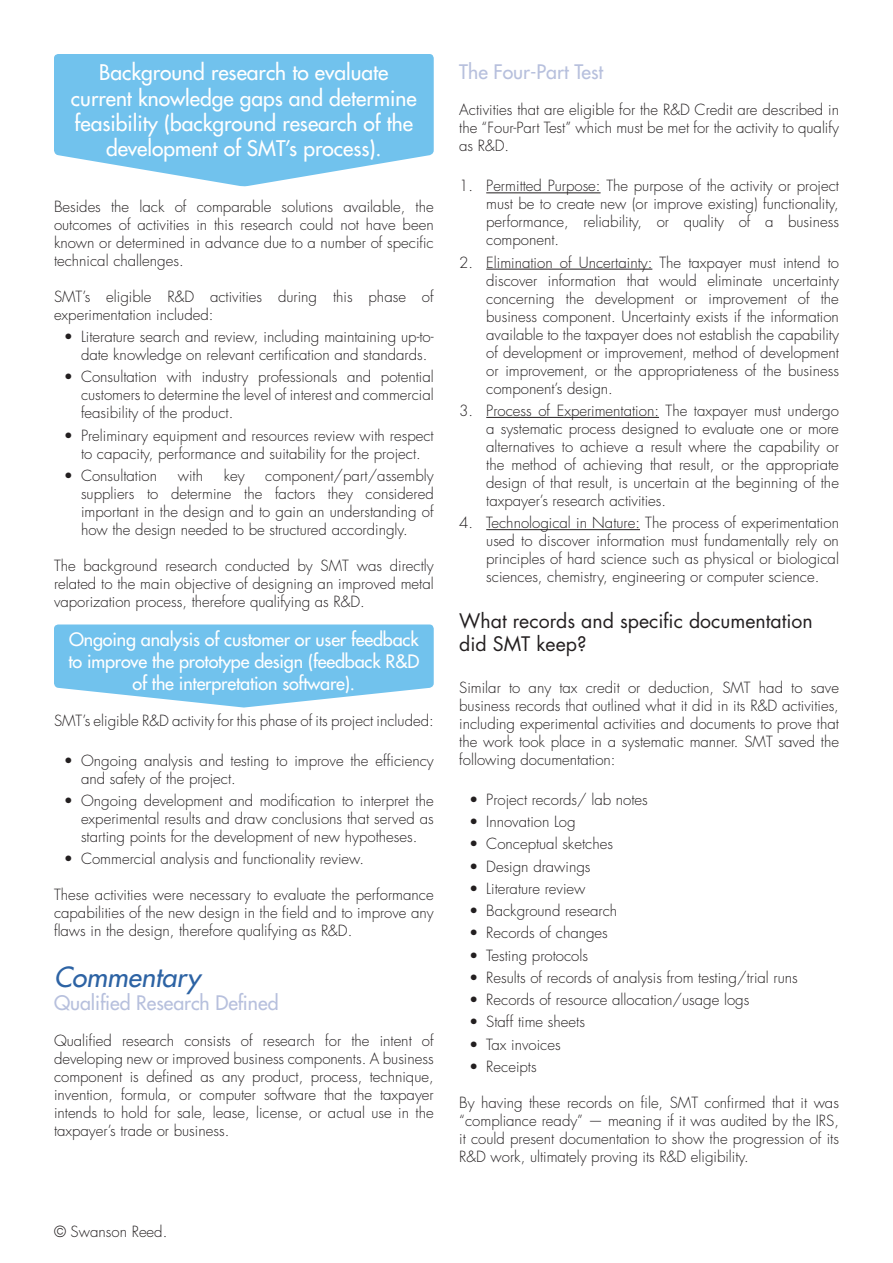
<style>
.page{position:relative;width:893px;height:1263px;background:#fff}
.page>*{position:absolute;margin:0;border:0;box-sizing:border-box;transform-origin:0 0}
.t1{font:italic 500 27px "Futura Std";color:#2d63a4}
.t2{font:500 21px/25.2px "Futura Std";color:#fff;text-align:center}
.t3{font:19.5px/23.4px "Futura Std";color:#231f20}
.t4{font:500 19.5px "Futura Std";color:#b7c0dd}
.t5{font:500 18px/21.6px "Futura Std";letter-spacing:-.01em;color:#fff;text-align:center}
.t6{font:300 15px/18px "Futura Std";color:#231f20;text-align:justify}
</style>
<div class="page">
<svg style="left:54px;top:54px;width:380px;height:133px;background:#82c9ef"></svg>
<div style="left:54px;top:624px;width:380px;height:64px;background:#71c2ed;border-radius:4px"></div>
<hr style="left:486px;top:192px;width:115px;height:1px;background:#231f20">
<hr style="left:486px;top:269px;width:166px;height:1px;background:#231f20">
<hr style="left:486px;top:417px;width:173px;height:1px;background:#231f20">
<hr style="left:486px;top:529px;width:154px;height:1px;background:#231f20">
<h2 class="t2" style="left:71px;top:60px;width:347px">Background research to evaluate current knowledge gaps and determine feasibility (background research of the development of SMT’s process).</h2>
<p class="t6" style="left:54px;top:198px;width:381px">Besides the lack of comparable solutions available, the outcomes of activities in this research could not have been known or determined in advance due to a number of specific technical challenges.</p>
<p class="t6" style="left:54px;top:288px;width:381px">SMT’s eligible R&amp;D activities during this phase of experimentation included:</p>
<p class="t6" style="left:81px;top:328px;width:354px;text-indent:-17px">• Literature search and review, including maintaining up-to&shy;date knowledge on relevant certification and standards.</p>
<p class="t6" style="left:81px;top:368px;width:354px;text-indent:-17px">• Consultation with industry professionals and potential customers to determine the level of interest and commercial feasibility of the product.</p>
<p class="t6" style="left:64px;top:426px;width:371px;text-align:center">• Preliminary equipment and resources review with respect to capacity, performance and suitability for the project.</p>
<p class="t6" style="left:64px;top:467px;width:95px">• Consultation</p>
<p class="t6" style="left:178px;top:467px;width:27px">with</p>
<p class="t6" style="left:224px;top:467px;width:22px">key</p>
<p class="t6" style="left:81px;top:467px;width:354px;text-indent:184px">component/part/assembly suppliers to determine the factors they considered important in the design and to gain an understanding of how the design needed to be structured accordingly.</p>
<p class="t6" style="left:54px;top:557px;width:381px">The background research conducted by SMT was directly related to the main objective of designing an improved metal vaporization process, therefore qualifying as R&amp;D.</p>
<p class="t5" style="left:68px;top:629px;width:352px">Ongoing analysis of customer or user feedback to improve the prototype design (feedback R&amp;D of the interpretation software).</p>
<p class="t6" style="left:54px;top:712px;width:381px">SMT’s eligible R&amp;D activity for this phase of its project included:</p>
<p class="t6" style="left:81px;top:752px;width:354px;text-indent:-17px">• Ongoing analysis and testing to improve the efficiency and safety of the project.</p>
<p class="t6" style="left:81px;top:792px;width:354px;text-indent:-17px">• Ongoing development and modification to interpret the experimental results and draw conclusions that served as starting points for the development of new hypotheses.</p>
<p class="t6" style="left:64px;top:850px;width:302px">• Commercial analysis and functionality review.</p>
<p class="t6" style="left:54px;top:886px;width:381px">These activities were necessary to evaluate the performance capabilities of the new design in the field and to improve any flaws in the design, therefore qualifying as R&amp;D.</p>
<h1 class="t1" style="left:54px;top:960px;width:148px">Commentary</h1>
<h3 class="t4" style="left:54px;top:991px;width:226px">Qualified Research Defined</h3>
<p class="t6" style="left:54px;top:1032px;width:381px">Qualified research consists of research for the intent of developing new or improved business components. A business component is defined as any product, process, technique, invention, formula, or computer software that the taxpayer intends to hold for sale, lease, license, or actual use in the taxpayer’s trade or business.</p>
<p class="t6" style="left:54px;top:1223px;width:115px">© Swanson Reed.</p>
<h3 class="t4" style="left:459px;top:60px;width:145px">The Four-Part Test</h3>
<p class="t6" style="left:459px;top:101px;width:381px">Activities that are eligible for the R&amp;D Credit are described in the “Four-Part Test” which must be met for the activity to qualify as R&amp;D.</p>
<p class="t6" style="left:486px;top:177px;width:354px;text-indent:-27px">1. Permitted Purpose: The purpose of the activity or project must be to create new (or improve existing) functionality, performance, reliability, or quality of a business component.</p>
<p class="t6" style="left:486px;top:254px;width:354px;text-indent:-27px">2. Elimination of Uncertainty: The taxpayer must intend to discover information that would eliminate uncertainty concerning the development or improvement of the business component. Uncertainty exists if the information available to the taxpayer does not establish the capability of development or improvement, method of development or improvement, or the appropriateness of the business component’s design.</p>
<p class="t6" style="left:486px;top:402px;width:354px;text-indent:-27px">3. Process of Experimentation: The taxpayer must undergo a systematic process designed to evaluate one or more alternatives to achieve a result where the capability or the method of achieving that result, or the appropriate design of that result, is uncertain at the beginning of the taxpayer’s research activities.</p>
<p class="t6" style="left:486px;top:514px;width:354px;text-indent:-27px">4. Technological in Nature: The process of experimentation used to discover information must fundamentally rely on principles of hard science such as physical or biological sciences, chemistry, engineering or computer science.</p>
<h3 class="t3" style="left:459px;top:609px;width:355px">What records and specific documentation did SMT keep?</h3>
<p class="t6" style="left:459px;top:679px;width:381px">Similar to any tax credit or deduction, SMT had to save business records that outlined what it did in its R&amp;D activities, including experimental activities and documents to prove that the work took place in a systematic manner. SMT saved the following documentation:</p>
<p class="t6" style="left:469px;top:791px;width:180px">• Project records/ lab notes</p>
<p class="t6" style="left:469px;top:813px;width:108px">• Innovation Log</p>
<p class="t6" style="left:469px;top:835px;width:145px">• Conceptual sketches</p>
<p class="t6" style="left:469px;top:858px;width:123px">• Design drawings</p>
<p class="t6" style="left:469px;top:880px;width:118px">• Literature review</p>
<p class="t6" style="left:469px;top:902px;width:149px">• Background research</p>
<p class="t6" style="left:469px;top:924px;width:140px">• Records of changes</p>
<p class="t6" style="left:469px;top:946px;width:120px">• Testing protocols</p>
<p class="t6" style="left:469px;top:969px;width:330px">• Results of records of analysis from testing/trial runs</p>
<p class="t6" style="left:469px;top:991px;width:282px">• Records of resource allocation/usage logs</p>
<p class="t6" style="left:469px;top:1013px;width:117px">• Staff time sheets</p>
<p class="t6" style="left:469px;top:1035px;width:93px">• Tax invoices</p>
<p class="t6" style="left:469px;top:1058px;width:69px">• Receipts</p>
<p class="t6" style="left:459px;top:1094px;width:381px">By having these records on file, SMT confirmed that it was “compliance ready” — meaning if it was audited by the IRS, it could present documentation to show the progression of its R&amp;D work, ultimately proving its R&amp;D eligibility.</p>
</div>
